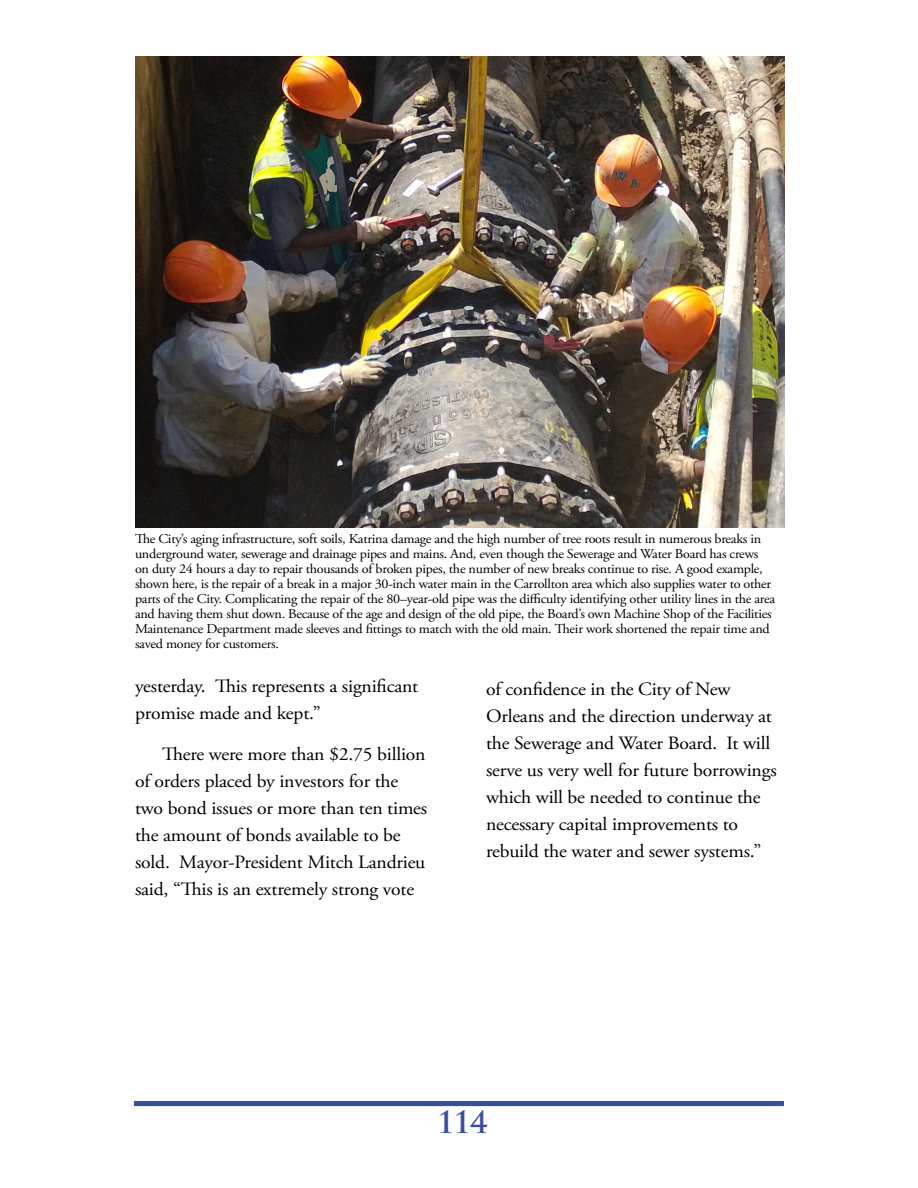
<style>
.page{position:relative;width:918px;height:1188px;background:#fff}
.page>*{position:absolute;margin:0;border:0;box-sizing:border-box;transform-origin:0 0}
.t1{font:700 30px "Trajan Pro";color:#394fa2}
.t2{font:18.75px/27px "Adobe Garamond Pro";letter-spacing:-.01em;color:#000;scale:1.05 1}
.Cutline{font:13.5px/15px "Adobe Garamond Pro";letter-spacing:-.02em;color:#000;scale:1.05 1}
</style>
<div class="page">
<hr style="left:134px;top:1102px;width:649px;height:4px;background:#3750a2">
<img style="left:135px;top:56px;width:649px;height:471px">
<p class="Cutline" style="left:135px;top:532px;width:611px">The City’s aging infrastructure, soft soils, Katrina damage and the high number of tree roots result in numerous breaks in underground water, sewerage and drainage pipes and mains. And, even though the Sewerage and Water Board has crews on duty 24 hours a day to repair thousands of broken pipes, the number of new breaks continue to rise. A good example, shown here, is the repair of a break in a major 30-inch water main in the Carrollton area which also supplies water to other parts of the City. Complicating the repair of the 80–year-old pipe was the difficulty identifying other utility lines in the area and having them shut down. Because of the age and design of the old pipe, the Board’s own Machine Shop of the Facilities Maintenance Department made sleeves and fittings to match with the old main. Their work shortened the repair time and saved money for customers.</p>
<p class="t2" style="left:135px;top:674px;width:271px">yesterday. This represents a significant promise made and kept.”</p>
<p class="t2" style="left:135px;top:741px;width:280px;text-indent:27px">There were more than $2.75 billion of orders placed by investors for the two bond issues or more than ten times the amount of bonds available to be sold. Mayor-President Mitch Landrieu said, “This is an extremely strong vote</p>
<p class="t2" style="left:486px;top:676px;width:278px">of confidence in the City of New Orleans and the direction underway at the Sewerage and Water Board. It will serve us very well for future borrowings which will be needed to continue the necessary capital improvements to rebuild the water and sewer systems.”</p>
<p class="t1" style="left:437px;top:1103px;width:52px">114</p>
</div>
